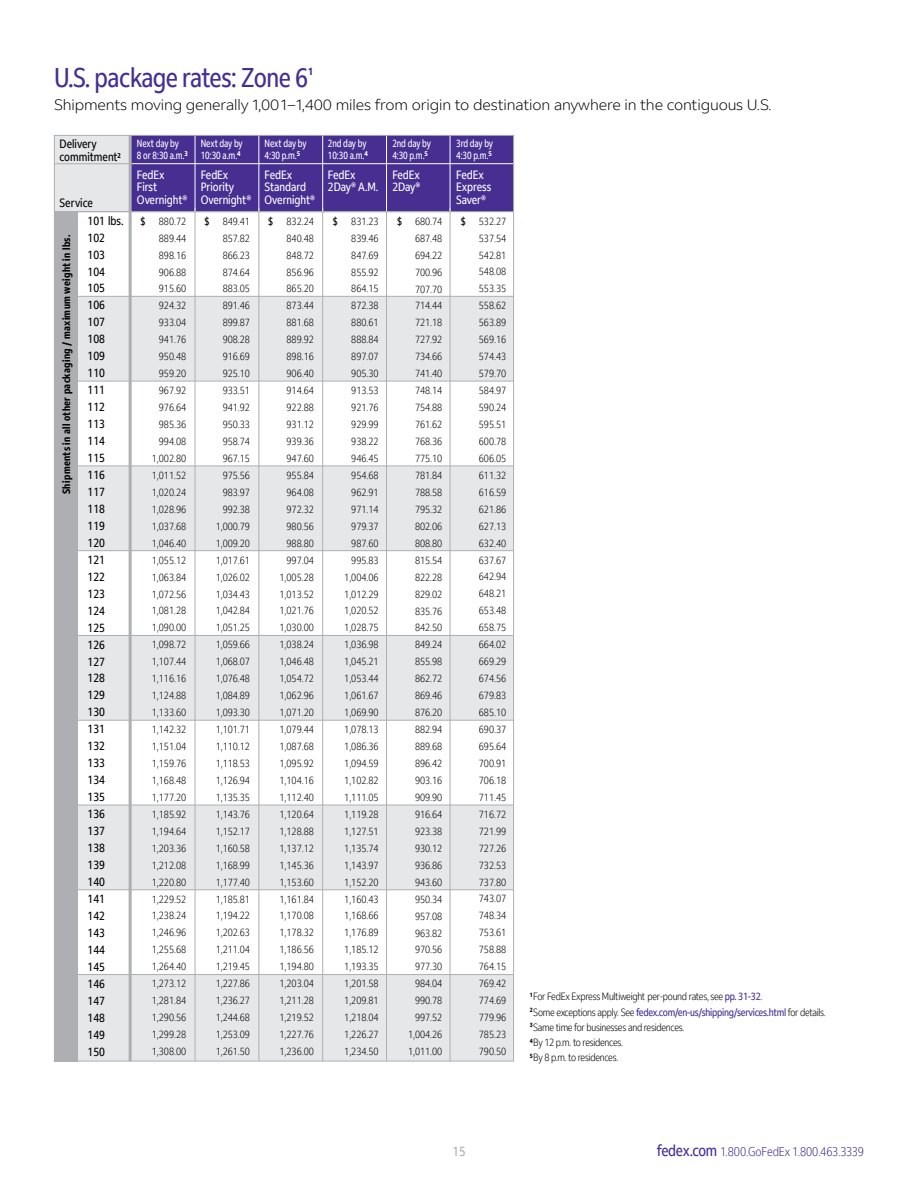
<style>
.page{position:relative;width:918px;height:1188px;background:#fff}
.page>*{position:absolute;margin:0;border:0;box-sizing:border-box;transform-origin:0 0}
.t1{font:condensed 27px "Fed Ex Sans";letter-spacing:-.02em;color:#472f92}
.t2{font:300 15px "Fed Ex Sans";letter-spacing:-.01em;color:#000}
.t3{font:condensed 13.5px "Fed Ex Sans";color:#adafb2}
.t4{font:300 condensed 12.75px "Fed Ex Sans";letter-spacing:-.01em;color:#472f92}
.t5{font:condensed 12px/17px "Fed Ex Sans";color:#000}
.t6{font:condensed 12px/12.8px "Fed Ex Sans";letter-spacing:-.005em;color:#fff}
.t7{font:300 condensed 10.5px/17px "Fed Ex Sans";color:#000;text-align:right}
.t8{font:300 condensed 10.5px/15.3px "Fed Ex Sans";letter-spacing:-.025em;color:#000}
.t9{font:condensed 10.5px/12.8px "Fed Ex Sans";letter-spacing:-.005em;color:#fff;scale:.9 1}
.t10{font:700 condensed 10.5px "Fed Ex Sans";letter-spacing:.035em;color:#000}
.t11{font:condensed 10.5px "Fed Ex Sans";color:#000}
.t12{font:700 condensed 10.5px "Fed Ex Sans";color:#472f92}
.s1{font-weight:400;color:#472f92}
.s2{font-weight:400;font-size:15.75px}
</style>
<div class="page">
<div style="left:74px;top:296px;width:440px;height:85px;background:#e6e7e8"></div>
<div style="left:74px;top:466px;width:440px;height:85px;background:#e6e7e8"></div>
<div style="left:74px;top:636px;width:440px;height:84px;background:#e6e7e8"></div>
<div style="left:74px;top:805px;width:440px;height:85px;background:#e6e7e8"></div>
<div style="left:74px;top:975px;width:440px;height:86px;background:#e6e7e8"></div>
<hr style="left:67px;top:296px;width:447px;height:1px;background:#adafb2">
<hr style="left:67px;top:381px;width:447px;height:1px;background:#adafb2">
<hr style="left:67px;top:466px;width:447px;height:1px;background:#adafb2">
<hr style="left:67px;top:550px;width:447px;height:1px;background:#adafb2">
<hr style="left:67px;top:635px;width:447px;height:1px;background:#adafb2">
<hr style="left:67px;top:720px;width:447px;height:1px;background:#adafb2">
<hr style="left:67px;top:805px;width:447px;height:1px;background:#adafb2">
<hr style="left:67px;top:889px;width:447px;height:1px;background:#adafb2">
<hr style="left:67px;top:974px;width:447px;height:1px;background:#adafb2">
<hr style="left:54px;top:1061px;width:460px;height:1px;background:#adafb2">
<div style="left:54px;top:211px;width:23px;height:850px;background:#adafb2"></div>
<div style="left:129px;top:135px;width:384px;height:77px;background:#472f92"></div>
<div style="left:54px;top:135px;width:76px;height:77px;background:#e6e7e8"></div>
<hr style="left:54px;top:135px;width:1px;height:927px;background:#adafb2">
<hr style="left:195px;top:208px;width:1px;height:853px;background:#adafb2">
<hr style="left:195px;top:135px;width:1px;height:77px;background:#fff">
<hr style="left:259px;top:208px;width:1px;height:853px;background:#adafb2">
<hr style="left:258px;top:135px;width:1px;height:77px;background:#fff">
<hr style="left:322px;top:208px;width:1px;height:853px;background:#adafb2">
<hr style="left:322px;top:135px;width:1px;height:77px;background:#fff">
<hr style="left:386px;top:212px;width:1px;height:849px;background:#adafb2">
<hr style="left:386px;top:135px;width:1px;height:77px;background:#fff">
<hr style="left:131px;top:163px;width:383px;height:1px;background:#fff">
<hr style="left:55px;top:163px;width:75px;height:1px;background:#adafb2">
<hr style="left:129px;top:135px;width:3px;height:926px;background:#adafb2">
<hr style="left:450px;top:208px;width:1px;height:853px;background:#adafb2">
<hr style="left:450px;top:135px;width:1px;height:77px;background:#fff">
<hr style="left:513px;top:136px;width:1px;height:925px;background:#adafb2">
<hr style="left:54px;top:211px;width:460px;height:1px;background:#adafb2">
<hr style="left:54px;top:135px;width:460px;height:1px;background:#adafb2">
<h1 class="t1" style="left:54px;top:62px;width:256px">U.S. package rates: Zone 6</h1>
<p class="t12" style="left:308px;top:66px;width:7px">1</p>
<h2 class="t2" style="left:54px;top:96px;width:719px">Shipments moving generally 1,001–1,400 miles from origin to destination anywhere in the contiguous U.S.</h2>
<p class="t5" style="left:60px;top:137px;width:63px;line-height:13.5px">Delivery commitment<sup>2</sup></p>
<p class="t5" style="left:60px;top:194px;width:35px">Service</p>
<p class="t10" style="left:60px;top:494px;width:261px;rotate:-90deg">Shipments in all other packaging / maximum weight in lbs.</p>
<p class="t5" style="left:88px;top:212px;width:37px">101 lbs.<br>102<br>103<br>104<br>105<br>106<br>107<br>108<br>109<br>110<br>111<br>112<br>113<br>114<br>115<br>116<br>117<br>118<br>119<br>120<br>121<br>122<br>123<br>124<br>125<br>126<br>127<br>128<br>129<br>130<br>131<br>132<br>133<br>134<br>135<br>136<br>137<br>138<br>139<br>140<br>141<br>142<br>143<br>144<br>145<br>146<br>147<br>148<br>149<br>150</p>
<p class="t9" style="left:137px;top:137px;width:58px">Next day by<br>8 or 8:30 a.m.<sup>3</sup></p>
<p class="t9" style="left:201px;top:137px;width:48px">Next day by<br>10:30 a.m.<sup>4</sup></p>
<p class="t9" style="left:265px;top:137px;width:48px">Next day by<br>4:30 p.m.<sup>5</sup></p>
<p class="t9" style="left:392px;top:137px;width:44px">2nd day by<br>4:30 p.m.<sup>5</sup></p>
<p class="t9" style="left:456px;top:137px;width:43px">3rd day by<br>4:30 p.m.<sup>5</sup></p>
<p class="t9" style="left:328px;top:137px;width:46px">2nd day by<br>10:30 a.m.<sup>4</sup></p>
<p class="t6" style="left:137px;top:168px;width:52px">FedEx<br>First<br>Overnight®</p>
<p class="t11" style="left:141px;top:215px;width:7px">$</p>
<p class="t7" style="left:152px;top:213px;width:36px">880.72<br>889.44<br>898.16<br>906.88<br>915.60<br>924.32<br>933.04<br>941.76<br>950.48<br>959.20<br>967.92<br>976.64<br>985.36<br>994.08<br>1,002.80<br>1,011.52<br>1,020.24<br>1,028.96<br>1,037.68<br>1,046.40<br>1,055.12<br>1,063.84<br>1,072.56<br>1,081.28<br>1,090.00<br>1,098.72<br>1,107.44<br>1,116.16<br>1,124.88<br>1,133.60<br>1,142.32<br>1,151.04<br>1,159.76<br>1,168.48<br>1,177.20<br>1,185.92<br>1,194.64<br>1,203.36<br>1,212.08<br>1,220.80<br>1,229.52<br>1,238.24<br>1,246.96<br>1,255.68<br>1,264.40<br>1,273.12<br>1,281.84<br>1,290.56<br>1,299.28<br>1,308.00</p>
<p class="t6" style="left:201px;top:168px;width:52px">FedEx<br>Priority<br>Overnight®</p>
<p class="t11" style="left:204px;top:215px;width:7px">$</p>
<p class="t7" style="left:216px;top:213px;width:36px">849.41<br>857.82<br>866.23<br>874.64<br>883.05<br>891.46<br>899.87<br>908.28<br>916.69<br>925.10<br>933.51<br>941.92<br>950.33<br>958.74<br>967.15<br>975.56<br>983.97<br>992.38<br>1,000.79<br>1,009.20<br>1,017.61<br>1,026.02<br>1,034.43<br>1,042.84<br>1,051.25<br>1,059.66<br>1,068.07<br>1,076.48<br>1,084.89<br>1,093.30<br>1,101.71<br>1,110.12<br>1,118.53<br>1,126.94<br>1,135.35<br>1,143.76<br>1,152.17<br>1,160.58<br>1,168.99<br>1,177.40<br>1,185.81<br>1,194.22<br>1,202.63<br>1,211.04<br>1,219.45<br>1,227.86<br>1,236.27<br>1,244.68<br>1,253.09<br>1,261.50</p>
<p class="t6" style="left:265px;top:168px;width:52px">FedEx<br>Standard<br>Overnight®</p>
<p class="t11" style="left:268px;top:215px;width:7px">$</p>
<p class="t7" style="left:280px;top:213px;width:36px">832.24<br>840.48<br>848.72<br>856.96<br>865.20<br>873.44<br>881.68<br>889.92<br>898.16<br>906.40<br>914.64<br>922.88<br>931.12<br>939.36<br>947.60<br>955.84<br>964.08<br>972.32<br>980.56<br>988.80<br>997.04<br>1,005.28<br>1,013.52<br>1,021.76<br>1,030.00<br>1,038.24<br>1,046.48<br>1,054.72<br>1,062.96<br>1,071.20<br>1,079.44<br>1,087.68<br>1,095.92<br>1,104.16<br>1,112.40<br>1,120.64<br>1,128.88<br>1,137.12<br>1,145.36<br>1,153.60<br>1,161.84<br>1,170.08<br>1,178.32<br>1,186.56<br>1,194.80<br>1,203.04<br>1,211.28<br>1,219.52<br>1,227.76<br>1,236.00</p>
<p class="t6" style="left:328px;top:168px;width:52px">FedEx<br>2Day® A.M.</p>
<p class="t11" style="left:333px;top:215px;width:7px">$</p>
<p class="t7" style="left:344px;top:213px;width:36px">831.23<br>839.46<br>847.69<br>855.92<br>864.15<br>872.38<br>880.61<br>888.84<br>897.07<br>905.30<br>913.53<br>921.76<br>929.99<br>938.22<br>946.45<br>954.68<br>962.91<br>971.14<br>979.37<br>987.60<br>995.83<br>1,004.06<br>1,012.29<br>1,020.52<br>1,028.75<br>1,036.98<br>1,045.21<br>1,053.44<br>1,061.67<br>1,069.90<br>1,078.13<br>1,086.36<br>1,094.59<br>1,102.82<br>1,111.05<br>1,119.28<br>1,127.51<br>1,135.74<br>1,143.97<br>1,152.20<br>1,160.43<br>1,168.66<br>1,176.89<br>1,185.12<br>1,193.35<br>1,201.58<br>1,209.81<br>1,218.04<br>1,226.27<br>1,234.50</p>
<p class="t6" style="left:392px;top:168px;width:30px">FedEx<br>2Day®</p>
<p class="t6" style="left:456px;top:168px;width:37px">FedEx<br>Express<br>Saver®</p>
<p class="t11" style="left:397px;top:215px;width:7px">$</p>
<p class="t11" style="left:461px;top:215px;width:7px">$</p>
<p class="t7" style="left:408px;top:213px;width:36px">680.74<br>687.48<br>694.22<br>700.96<br>707.70<br>714.44<br>721.18<br>727.92<br>734.66<br>741.40<br>748.14<br>754.88<br>761.62<br>768.36<br>775.10<br>781.84<br>788.58<br>795.32<br>802.06<br>808.80<br>815.54<br>822.28<br>829.02<br>835.76<br>842.50<br>849.24<br>855.98<br>862.72<br>869.46<br>876.20<br>882.94<br>889.68<br>896.42<br>903.16<br>909.90<br>916.64<br>923.38<br>930.12<br>936.86<br>943.60<br>950.34<br>957.08<br>963.82<br>970.56<br>977.30<br>984.04<br>990.78<br>997.52<br>1,004.26<br>1,011.00</p>
<p class="t7" style="left:479px;top:213px;width:29px;text-align:justify">532.27<br>537.54<br>542.81<br>548.08<br>553.35<br>558.62<br>563.89<br>569.16<br>574.43<br>579.70<br>584.97<br>590.24<br>595.51<br>600.78<br>606.05<br>611.32<br>616.59<br>621.86<br>627.13<br>632.40<br>637.67<br>642.94<br>648.21<br>653.48<br>658.75<br>664.02<br>669.29<br>674.56<br>679.83<br>685.10<br>690.37<br>695.64<br>700.91<br>706.18<br>711.45<br>716.72<br>721.99<br>727.26<br>732.53<br>737.80<br>743.07<br>748.34<br>753.61<br>758.88<br>764.15<br>769.42<br>774.69<br>779.96<br>785.23<br>790.50</p>
<p class="t8" style="left:530px;top:989px;width:298px"><sup>1</sup>For FedEx Express Multiweight per-pound rates, see <span class="s1">pp. 31-32</span>.<br><sup>2</sup>Some exceptions apply. See <span class="s1">fedex.com/en-us/shipping/services.html</span> for details.<br><sup>3</sup> Same time for businesses and residences.<br><sup>4</sup>By 12 p.m. to residences.<br><sup>5</sup> By 8 p.m. to residences.</p>
<p class="t3" style="left:452px;top:1144px;width:15px">15</p>
<p class="t4" style="left:657px;top:1144px;width:209px"><span class="s2">fedex.com</span> 1.800.GoFedEx 1.800.463.3339</p>
</div>
